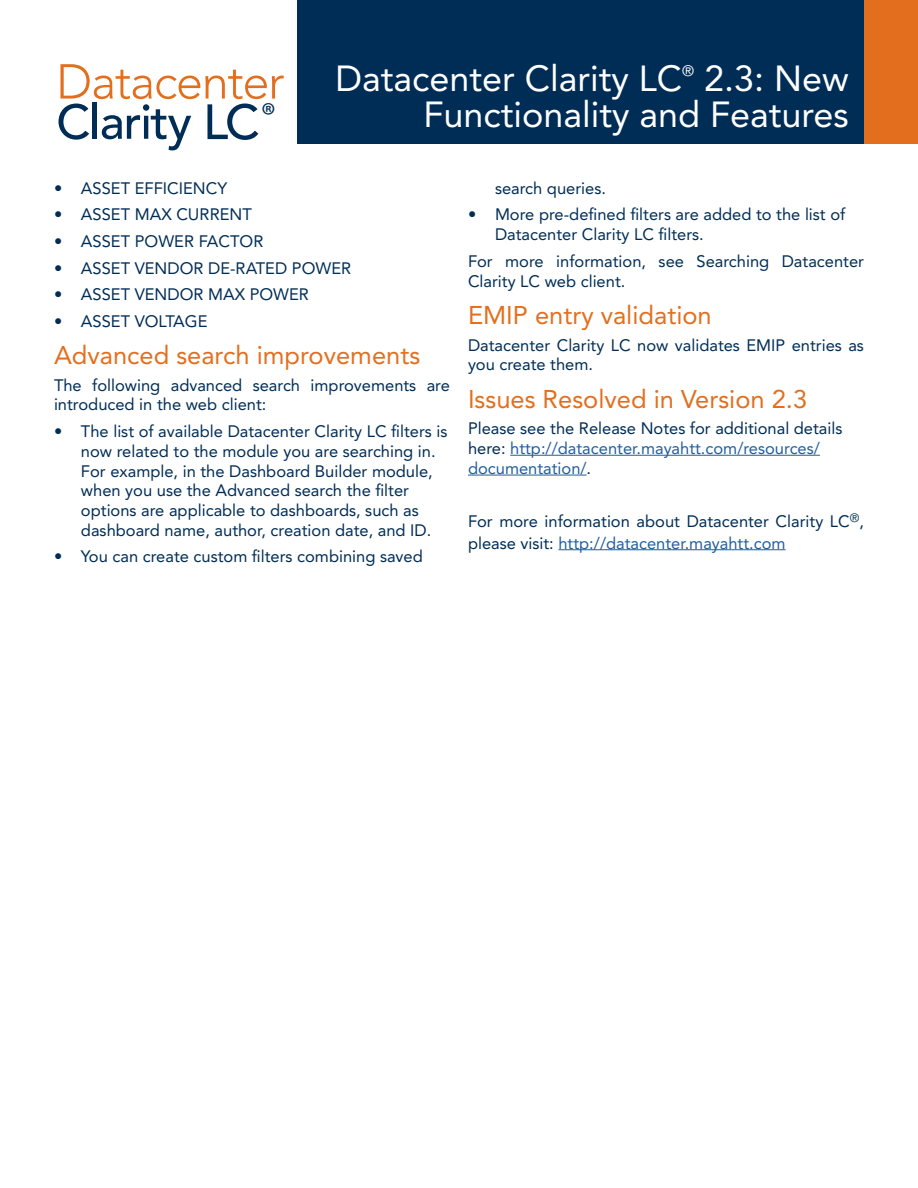
<style>
.page{position:relative;width:918px;height:1188px;background:#fff}
.page>*{position:absolute;margin:0;border:0;box-sizing:border-box;transform-origin:0 0}
.t1{font:36px/36px "Avenir LT Std";color:#fff;text-align:right}
.t2{font:34.95px "Myriad Pro";color:#002d56}
.t3{font:25.5px "Avenir LT Std";color:#e36f1e}
.t4{font:16.5px/19.8px "Avenir LT Std";color:#002d56}
.t5{font:16.5px/19.8px "Avenir LT Std";color:#215e9e}
.t6{font:15px "Avenir LT Std";color:#fff}
.s1{color:#002d56}
.s2{color:#215e9e}
</style>
<div class="page">
<svg style="left:59px;top:64px;width:225px;height:86px"></svg>
<div style="left:297px;top:0;width:581px;height:144px;background:#002d56"></div>
<div style="left:864px;top:0;width:54px;height:144px;background:#e36f1e"></div>
<hr style="left:510px;top:455px;width:310px;height:1px;background:#215e9e">
<hr style="left:468px;top:475px;width:119px;height:1px;background:#215e9e">
<hr style="left:558px;top:549px;width:228px;height:1px;background:#215e9e">
<h2 class="t2" style="left:261px;top:94px;width:16px">®</h2>
<h1 class="t1" style="left:335px;top:61px;width:348px">Datacenter Clarity LC</h1>
<p class="t6" style="left:682px;top:62px;width:13px">®</p>
<h1 class="t1" style="left:423px;top:61px;width:427px">2.3: New<br>Functionality and Features</h1>
<p class="t4" style="left:54px;top:178px;width:175px">• ASSET EFFICIENCY</p>
<p class="t4" style="left:54px;top:205px;width:199px">• ASSET MAX CURRENT</p>
<p class="t4" style="left:54px;top:232px;width:211px">• ASSET POWER FACTOR</p>
<p class="t4" style="left:54px;top:258px;width:299px">• ASSET VENDOR DE-RATED POWER</p>
<p class="t4" style="left:54px;top:285px;width:257px">• ASSET VENDOR MAX POWER</p>
<p class="t4" style="left:54px;top:311px;width:155px">• ASSET VOLTAGE</p>
<h3 class="t3" style="left:54px;top:340px;width:368px">Advanced search improvements</h3>
<p class="t4" style="left:54px;top:375px;width:398px">The following advanced search improvements are introduced in the web client:</p>
<p class="t4" style="left:81px;top:421px;width:368px;text-indent:-27px">• The list of available Datacenter Clarity LC filters is now related to the module you are searching in.<br>For example, in the Dashboard Builder module, when you use the Advanced search the filter options are applicable to dashboards, such as dashboard name, author, creation date, and ID.</p>
<p class="t4" style="left:54px;top:547px;width:370px">• You can create custom filters combining saved</p>
<p class="t4" style="left:495px;top:178px;width:112px">search queries.</p>
<p class="t4" style="left:495px;top:205px;width:352px;text-indent:-27px">• More pre-defined filters are added to the list of<br>Datacenter Clarity LC filters.</p>
<p class="t4" style="left:468px;top:251px;width:397px">For more information, see Searching Datacenter<br>Clarity LC web client.</p>
<h3 class="t3" style="left:468px;top:300px;width:245px">EMIP entry validation</h3>
<p class="t4" style="left:468px;top:335px;width:398px">Datacenter Clarity LC now validates EMIP entries as you create them.</p>
<h3 class="t3" style="left:468px;top:384px;width:341px">Issues Resolved in Version 2.3</h3>
<p class="t5" style="left:468px;top:419px;width:376px"><span class="s1">Please see the Release Notes for additional details here:</span> http://datacenter.mayahtt.com/resources/ documentation/<span class="s1">.</span></p>
<p class="t4" style="left:468px;top:511px;width:397px;line-height:21.6px">For more information about Datacenter Clarity LC<sup>®</sup>, please visit: <span class="s2">http://datacenter.mayahtt.com</span></p>
</div>
